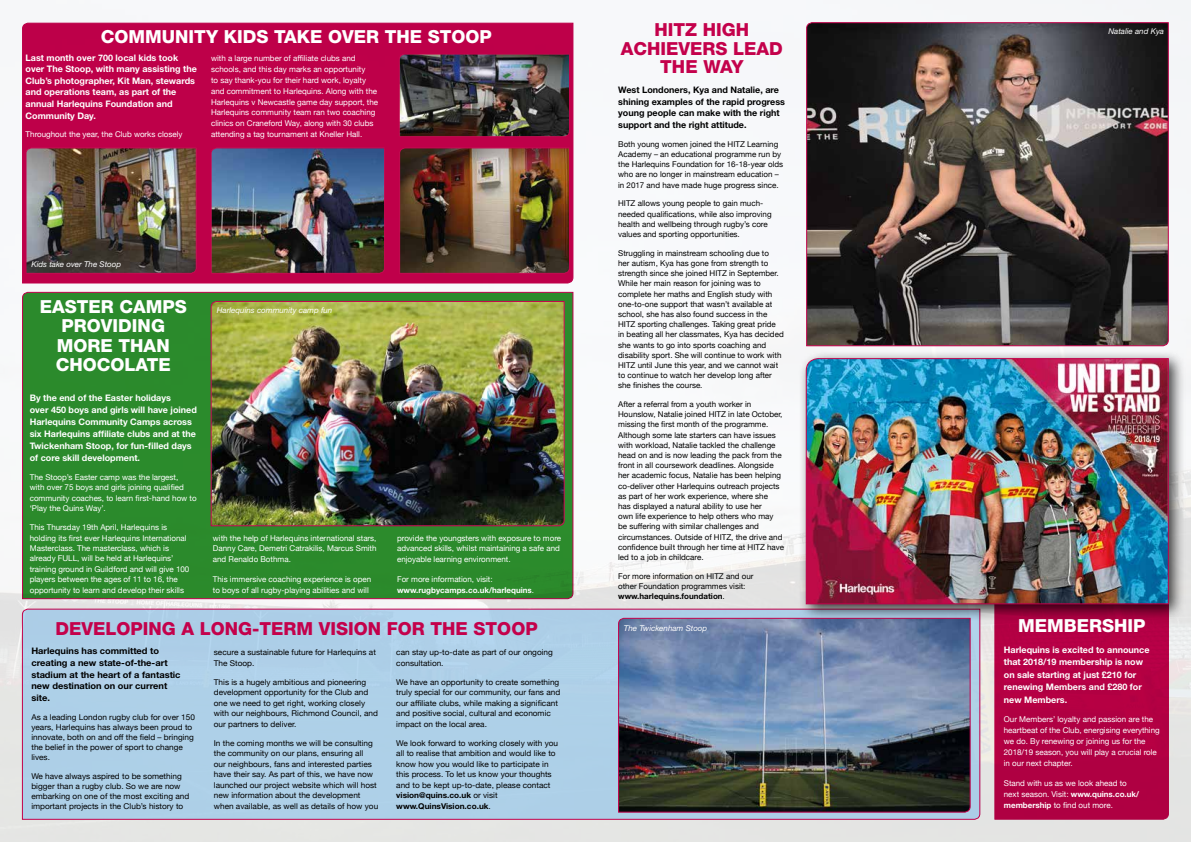
<style>
.page{position:relative;width:1191px;height:842px;background:#fff}
.page>*{position:absolute;margin:0;border:0;box-sizing:border-box;transform-origin:0 0}
.t1{font:800 18px/19.5px "Helvetica Neue";color:#fff;text-align:center}
.t2{font:800 18px/18.2px "Helvetica Neue";color:#c4014b;text-align:center}
.t3{font:700 9px/11.5px "Helvetica Neue";color:#fff}
.t4{font:700 9px/11.6px "Helvetica Neue";color:#000}
.t5{font:8px/10.2px "Helvetica Neue";color:#000}
.t6{font:8px/10.4px "Helvetica Neue";color:#fff}
.t7{font:italic 8px "Helvetica Neue";color:#fff}
.t8{font:700 8px/10.9px "Helvetica Neue";color:#fff}
.s1{font-weight:700}
.s2{font-weight:400}
</style>
<div class="page">
<img style="left:0;top:0;width:1191px;height:842px">
<div style="left:22px;top:608px;width:958px;height:212px;background:#aed0e8"></div>
<div style="left:22px;top:22px;width:552px;height:262px;background:#be0049"></div>
<div style="left:994px;top:621px;width:175px;height:199px;background:#b10043"></div>
<img style="left:25px;top:147px;width:172px;height:127px">
<img style="left:399px;top:147px;width:171px;height:127px">
<img style="left:398px;top:53px;width:172px;height:84px">
<img style="left:210px;top:147px;width:175px;height:127px">
<img style="left:618px;top:618px;width:353px;height:195px">
<div style="left:22px;top:291px;width:552px;height:309px;background:#2b8a2c"></div>
<img style="left:210px;top:301px;width:355px;height:225px">
<img style="left:806px;top:22px;width:363px;height:324px">
<div style="left:798px;top:350px;width:387px;height:271px;background:#000;opacity:.75"></div>
<img style="left:805px;top:358px;width:364px;height:247px">
<h1 class="t2" style="left:621px;top:21px;width:163px">HITZ HIGH<br>ACHIEVERS LEAD<br>THE WAY</h1>
<p class="t4" style="left:618px;top:84px;width:168px">West Londoners, Kya and Natalie, are shining examples of the rapid progress young people can make with the right support and the right attitude.</p>
<p class="t5" style="left:618px;top:139px;width:167px">Both young women joined the HITZ Learning Academy – an educational programme run by the Harlequins Foundation for 16-18-year olds who are no longer in mainstream education – in 2017 and have made huge progress since.</p>
<p class="t5" style="left:618px;top:198px;width:155px">HITZ allows young people to gain much&shy;needed qualifications, while also improving health and wellbeing through rugby’s core values and sporting opportunities.</p>
<p class="t5" style="left:618px;top:248px;width:167px">Struggling in mainstream schooling due to<br>her autism, Kya has gone from strength to strength since she joined HITZ in September.<br>While her main reason for joining was to complete her maths and English study with one-to-one support that wasn’t available at school, she has also found success in the HITZ sporting challenges. Taking great pride in beating all her classmates, Kya has decided she wants to go into sports coaching and disability sport. She will continue to work with HITZ until June this year, and we cannot wait to continue to watch her develop long after she finishes the course.</p>
<p class="t5" style="left:618px;top:399px;width:167px">After a referral from a youth worker in Hounslow, Natalie joined HITZ in late October, missing the first month of the programme.<br>Although some late starters can have issues with workload, Natalie tackled the challenge head on and is now leading the pack from the front in all coursework deadlines. Alongside her academic focus, Natalie has been helping co-deliver other Harlequins outreach projects as part of her work experience, where she<br>has displayed a natural ability to use her<br>own life experience to help others who may be suffering with similar challenges and circumstances. Outside of HITZ, the drive and confidence built through her time at HITZ have led to a job in childcare.</p>
<p class="t5" style="left:618px;top:571px;width:137px">For more information on HITZ and our other Foundation programmes visit: <span class="s1">www.harlequins.foundation</span>.</p>
<p class="t7" style="left:1108px;top:27px;width:57px">Natalie and Kya</p>
<h1 class="t1" style="left:101px;top:27px;width:392px">COMMUNITY KIDS TAKE OVER THE STOOP</h1>
<p class="t3" style="left:26px;top:52px;width:173px">Last month over 700 local kids took over The Stoop, with many assisting the<br>Club’s photographer, Kit Man, stewards and operations team, as part of the annual Harlequins Foundation and<br>Community Day.</p>
<p class="t6" style="left:26px;top:129px;width:158px">Throughout the year, the Club works closely</p>
<p class="t6" style="left:211px;top:53px;width:169px;line-height:10.8px">with a large number of affiliate clubs and schools, and this day marks an opportunity<br>to say thank-you for their hard work, loyalty and commitment to Harlequins. Along with the Harlequins v Newcastle game day support, the Harlequins community team ran two coaching clinics on Craneford Way, along with 30 clubs attending a tag tournament at Kneller Hall.</p>
<p class="t7" style="left:31px;top:260px;width:91px">Kids take over The Stoop</p>
<h1 class="t1" style="left:40px;top:296px;width:149px">EASTER CAMPS<br>PROVIDING<br>MORE THAN<br>CHOCOLATE</h1>
<p class="t3" style="left:30px;top:392px;width:169px;line-height:12px">By the end of the Easter holidays<br>over 450 boys and girls will have joined Harlequins Community Camps across six Harlequins affiliate clubs and at the Twickenham Stoop, for fun-filled days of core skill development.</p>
<p class="t6" style="left:30px;top:472px;width:168px">The Stoop’s Easter camp was the largest,<br>with over 75 boys and girls joining qualified community coaches, to learn first-hand how to ‘Play the Quins Way’.</p>
<p class="t6" style="left:30px;top:522px;width:161px">This Thursday 19th April, Harlequins is holding its first ever Harlequins International Masterclass. The masterclass, which is already FULL, will be held at Harlequins’ training ground in Guildford and will give 100 players between the ages of 11 to 16, the opportunity to learn and develop their skills</p>
<p class="t6" style="left:213px;top:532px;width:165px;line-height:10.9px;text-align:justify">with the help of Harlequins international stars, Danny Care, Demetri Catrakilis, Marcus Smith and Renaldo Bothma.</p>
<p class="t7" style="left:217px;top:305px;width:117px">Harlequins community camp fun</p>
<p class="t6" style="left:397px;top:532px;width:166px;line-height:10.9px">provide the youngsters with exposure to more advanced skills, whilst maintaining a safe and enjoyable learning environment.</p>
<p class="t8" style="left:397px;top:573px;width:139px"><span class="s2">For more information, visit: </span>www.rugbycamps.co.uk/harlequins<span class="s2">.</span></p>
<h1 class="t2" style="left:55px;top:620px;width:484px">DEVELOPING A LONG-TERM VISION FOR THE STOOP</h1>
<h1 class="t1" style="left:1018px;top:615px;width:129px">MEMBERSHIP</h1>
<p class="t3" style="left:1003px;top:643px;width:147px;line-height:12.5px">Harlequins is excited to announce that 2018/19 membership is now on sale starting at just £210 for renewing Members and £280 for new Members.</p>
<p class="t6" style="left:1003px;top:714px;width:157px;line-height:11px">Our Members’ loyalty and passion are the heartbeat of the Club, energising everything we do. By renewing or joining us for the 2018/19 season, you will play a crucial role in our next chapter.</p>
<p class="t6" style="left:1003px;top:777px;width:137px;line-height:11px">Stand with us as we look ahead to next season. Visit: <span class="s1">www.quins.co.uk/ membership</span> to find out more.</p>
<p class="t6" style="left:213px;top:573px;width:160px;line-height:10.9px">This immersive coaching experience is open to boys of all rugby-playing abilities and will</p>
<p class="t7" style="left:624px;top:623px;width:85px">The Twickenham Stoop</p>
<p class="t4" style="left:31px;top:645px;width:151px">Harlequins has committed to creating a new state-of-the-art stadium at the heart of a fantastic new destination on our current site.</p>
<p class="t5" style="left:31px;top:711px;width:165px">As a leading London rugby club for over 150 years, Harlequins has always been proud to innovate, both on and off the field – bringing the belief in the power of sport to change lives.</p>
<p class="t5" style="left:31px;top:771px;width:159px">We have always aspired to be something bigger than a rugby club. So we are now embarking on one of the most exciting and important projects in the Club’s history to</p>
<p class="t5" style="left:214px;top:647px;width:164px;line-height:10.5px">secure a sustainable future for Harlequins at<br>The Stoop.</p>
<p class="t5" style="left:214px;top:676px;width:166px;line-height:10.5px">This is a hugely ambitious and pioneering development opportunity for the Club and one we need to get right, working closely with our neighbours, Richmond Council, and our partners to deliver.</p>
<p class="t5" style="left:214px;top:737px;width:166px;line-height:10.5px">In the coming months we will be consulting the community on our plans, ensuring all<br>our neighbours, fans and interested parties have their say. As part of this, we have now launched our project website which will host new information about the development when available, as well as details of how you</p>
<p class="t5" style="left:396px;top:647px;width:158px;line-height:10.5px">can stay up-to-date as part of our ongoing consultation.</p>
<p class="t5" style="left:396px;top:676px;width:165px;line-height:10.5px">We have an opportunity to create something truly special for our community, our fans and our affiliate clubs, while making a significant and positive social, cultural and economic impact on the local area.</p>
<p class="t5" style="left:396px;top:737px;width:163px;line-height:10.5px">We look forward to working closely with you all to realise that ambition and would like to know how you would like to participate in this process. To let us know your thoughts and to be kept up-to-date, please contact <span class="s1">vision@quins.co.uk</span> or visit <span class="s1">www.QuinsVision.co.uk</span>.</p>
</div>
